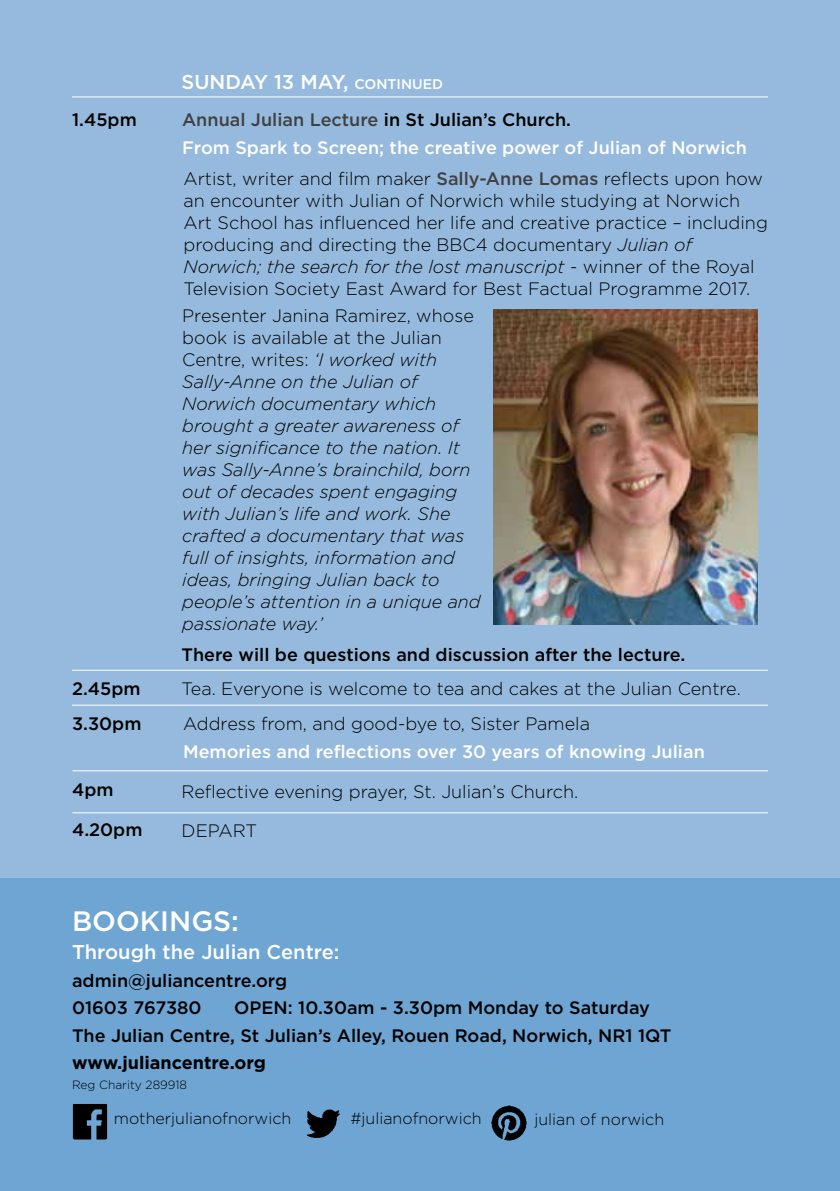
<style>
.page{position:relative;width:840px;height:1191px;background:#fff}
.page>*{position:absolute;margin:0;border:0;box-sizing:border-box;transform-origin:0 0}
.t1{font:500 28px "Gotham";color:#fff}
.t2{font:500 20px "Gotham";color:#fff}
.t3{font:500 20px "Gotham";color:#fff}
.t4{font:300 18px/22px "Gotham";color:#000}
.t5{font:italic 300 18px/22px "Gotham";color:#000}
.t6{font:500 18px/27.6px "Gotham";color:#000}
.t7{font:500 18px/27.6px "Gotham";color:#fff}
.t8{font:700 18px "Gotham";color:#000}
.t9{font:300 16px "Gotham";color:#000}
.t10{font:300 12px "Gotham";color:#000}
.s1{font-size:14px}
.s2{color:#414042}
.s3{color:#000}
.s4{font-weight:500;color:#414042}
.s5{font-style:italic}
.s6{font-style:normal}
</style>
<div class="page">
<div style="left:0;top:0;width:839px;height:911px;background:#96badd"></div>
<div style="left:0;top:878px;width:839px;height:313px;background:#6ea5d3"></div>
<img style="left:72px;top:1104px;width:36px;height:36px">
<img style="left:307px;top:1109px;width:33px;height:29px">
<img style="left:491px;top:1105px;width:36px;height:36px">
<img style="left:493px;top:309px;width:264px;height:315px">
<hr style="left:72px;top:669px;width:695px;height:1px;background:#fff">
<hr style="left:72px;top:704px;width:695px;height:1px;background:#fff">
<hr style="left:72px;top:770px;width:695px;height:1px;background:#fff">
<hr style="left:72px;top:812px;width:695px;height:1px;background:#fff">
<hr style="left:72px;top:96px;width:695px;height:1px;background:#fff">
<p class="t6" style="left:72px;top:106px;width:66px">1.45pm</p>
<p class="t6" style="left:72px;top:670px;width:71px;line-height:34.8px">2.45pm<br>3.30pm</p>
<p class="t6" style="left:72px;top:776px;width:43px">4pm</p>
<p class="t6" style="left:72px;top:816px;width:72px">4.20pm</p>
<p class="t3" style="left:181px;top:69px;width:184px">SUNDAY 13 MAY, <span class="s1">CONTINUED</span></p>
<p class="t7" style="left:182px;top:106px;width:566px"><span class="s2">Annual Julian Lecture</span> <span class="s3">in St Julian’s Church.<br></span>From Spark to Screen; the creative power of Julian of Norwich</p>
<p class="t4" style="left:183px;top:167px;width:585px">Artist, writer and film maker <span class="s4">Sally-Anne Lomas</span> reflects upon how an encounter with Julian of Norwich while studying at Norwich Art School has influenced her life and creative practice – including producing and directing the BBC4 documentary <span class="s5">Julian of Norwich; the search for the lost manuscript</span> - winner of the Royal Television Society East Award for Best Factual Programme 2017.</p>
<p class="t5" style="left:182px;top:304px;width:300px"><span class="s6">Presenter Janina Ramirez, whose book is available at the Julian<br>Centre, writes:</span> ‘I worked with<br>Sally-Anne on the Julian of<br>Norwich documentary which brought a greater awareness of her significance to the nation. It was Sally-Anne’s brainchild, born out of decades spent engaging with Julian’s life and work. She crafted a documentary that was full of insights, information and ideas, bringing Julian back to people’s attention in a unique and passionate way.’</p>
<p class="t6" style="left:181px;top:641px;width:505px">There will be questions and discussion after the lecture.</p>
<p class="t4" style="left:181px;top:677px;width:560px">Tea. Everyone is welcome to tea and cakes at the Julian Centre.</p>
<p class="t4" style="left:183px;top:713px;width:408px">Address from, and good-bye to, Sister Pamela</p>
<p class="t7" style="left:183px;top:737px;width:523px">Memories and reflections over 30 years of knowing Julian</p>
<p class="t4" style="left:181px;top:771px;width:398px;line-height:39.6px">Reflective evening prayer, St. Julian’s Church.<br>DEPART</p>
<h1 class="t1" style="left:72px;top:903px;width:168px">BOOKINGS:</h1>
<p class="t2" style="left:72px;top:938px;width:269px">Through the Julian Centre:</p>
<p class="t6" style="left:72px;top:966px;width:216px">admin@juliancentre.org<br>01603 767380</p>
<p class="t6" style="left:72px;top:993px;width:600px;text-indent:162px">OPEN: 10.30am - 3.30pm Monday to Saturday<br>The Julian Centre, St Julian’s Alley, Rouen Road, Norwich, NR1 1QT</p>
<p class="t8" style="left:72px;top:1050px;width:195px">www.juliancentre.org</p>
<p class="t10" style="left:72px;top:1077px;width:116px">Reg Charity 289918</p>
<p class="t9" style="left:114px;top:1108px;width:179px">motherjulianofnorwich</p>
<p class="t9" style="left:350px;top:1108px;width:133px">#julianofnorwich</p>
<p class="t9" style="left:534px;top:1109px;width:131px">julian of norwich</p>
</div>
